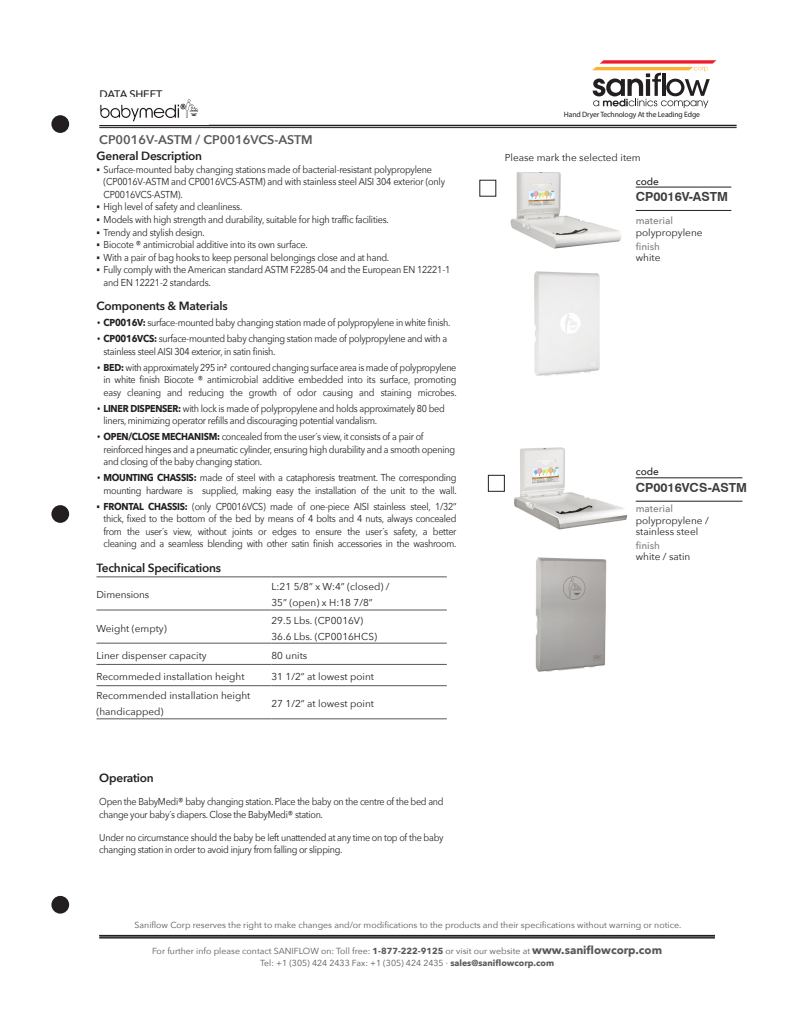
<style>
.page{position:relative;width:798px;height:1028px;background:#fff}
.page>*{position:absolute;margin:0;border:0;box-sizing:border-box;transform-origin:0 0}
.base{font:600 12.5px "Avenir Next";color:#57585a}
.codigos{font:700 12.5px "Swiss 721 BT";color:#3e3e3f}
.ladillo{font:600 11.88px "Avenir Next";letter-spacing:-.02em;color:#231f20}
.titular{font:500 10.88px "Avenir Next";letter-spacing:-.02em;color:#231f20}
.ladillo-2{font:10px/12.5px "Avenir Next";letter-spacing:-.03em;color:#231f20;scale:.9 1}
.base-2{font:10px "Avenir Next";color:#231f20}
.matt_acabado{font:10px "Avenir Next";color:#231f20}
.code_titular{font:500 10px "Avenir Next";color:#808285}
.bullets{font:10px "Avenir Next";color:#231f20}
.code{font:10px "Avenir Next";color:#231f20}
.code-2{font:500 10px "Avenir Next";color:#231f20}
.t1{font:8.75px/12.5px "Avenir Next";color:#57585a;text-align:center}
.t2{font:7.75px "Myriad Pro";letter-spacing:-.02em;color:#231f20}
.s1{font-family:"Swiss 721 BT";font-size:8.75px}
.s2{font-weight:700}
.s3{font-weight:700;font-size:11.25px}
</style>
<div class="page">
<hr style="left:96px;top:576px;width:175px;height:1px;background:#57585a">
<hr style="left:271px;top:576px;width:175px;height:1px;background:#57585a">
<hr style="left:96px;top:610px;width:175px;height:1px;background:#57585a">
<hr style="left:271px;top:610px;width:175px;height:1px;background:#57585a">
<hr style="left:96px;top:643px;width:175px;height:1px;background:#57585a">
<hr style="left:271px;top:643px;width:175px;height:1px;background:#57585a">
<hr style="left:96px;top:664px;width:175px;height:1px;background:#57585a">
<hr style="left:271px;top:664px;width:175px;height:1px;background:#57585a">
<hr style="left:96px;top:685px;width:175px;height:1px;background:#57585a">
<hr style="left:271px;top:685px;width:175px;height:1px;background:#57585a">
<hr style="left:96px;top:718px;width:175px;height:1px;background:#57585a">
<hr style="left:271px;top:718px;width:175px;height:1px;background:#57585a">
<hr style="left:635px;top:187px;width:96px;height:1px;background:#231f20">
<hr style="left:635px;top:210px;width:96px;height:1px;background:#231f20">
<hr style="left:635px;top:477px;width:107px;height:1px;background:#231f20">
<hr style="left:635px;top:501px;width:107px;height:1px;background:#231f20">
<svg style="left:592px;top:60px;width:124px;height:48px"></svg>
<hr style="left:99px;top:127px;width:637px;height:1px;background:#231f20">
<hr style="left:99px;top:125px;width:637px;height:1px;background:#231f20">
<hr style="left:99px;top:937px;width:615px;height:1px;background:#231f20">
<hr style="left:99px;top:935px;width:615px;height:1px;background:#231f20">
<div style="left:488px;top:475px;width:16px;height:16px;border:1px solid #231f20"></div>
<div style="left:51px;top:115px;width:18px;height:18px;background:#231f20;border-radius:50%"></div>
<div style="left:51px;top:505px;width:18px;height:18px;background:#231f20;border-radius:50%"></div>
<div style="left:51px;top:896px;width:18px;height:17px;background:#231f20;border-radius:50%"></div>
<img style="left:510px;top:173px;width:111px;height:76px">
<img style="left:514px;top:447px;width:114px;height:82px">
<img style="left:534px;top:271px;width:66px;height:105px">
<img style="left:535px;top:557px;width:72px;height:115px">
<img style="left:100px;top:99px;width:99px;height:23px">
<p class="titular" style="left:99px;top:85px;width:64px">DATA SHEET</p>
<p class="base" style="left:99px;top:129px;width:215px">CP0016V-ASTM / CP0016VCS-ASTM</p>
<p class="ladillo" style="left:96px;top:146px;width:107px">General Description</p>
<p class="ladillo-2" style="left:103px;top:163px;width:381px;text-indent:-7px">▪ Surface-mounted baby changing stations made of bacterial-resistant polypropylene (CP0016V-ASTM and CP0016VCS-ASTM) and with stainless steel AISI 304 exterior (only<br>CP0016VCS-ASTM).</p>
<p class="ladillo-2" style="left:96px;top:200px;width:164px">▪ High level of safety and cleanliness.</p>
<p class="ladillo-2" style="left:96px;top:213px;width:326px">▪ Models with high strength and durability, suitable for high traffic facilities.</p>
<p class="ladillo-2" style="left:96px;top:225px;width:122px">▪ Trendy and stylish design.</p>
<p class="ladillo-2" style="left:96px;top:238px;width:236px">▪ Biocote ® antimicrobial additive into its own surface.</p>
<p class="ladillo-2" style="left:96px;top:250px;width:327px">▪ With a pair of bag hooks to keep personal belongings close and at hand.</p>
<p class="ladillo-2" style="left:103px;top:263px;width:386px;text-indent:-7px">▪ Fully comply with the American standard ASTM F2285-04 and the European EN 12221-1 and EN 12221-2 standards.</p>
<p class="ladillo" style="left:96px;top:295px;width:133px">Components &amp; Materials</p>
<p class="ladillo-2" style="left:96px;top:316px;width:394px"><span class="s1">•</span> <span class="s2">CP0016V:</span> surface-mounted baby changing station made of polypropylene in white finish.</p>
<p class="ladillo-2" style="left:103px;top:332px;width:383px;text-indent:-7px"><span class="s1">•</span> <span class="s2">CP0016VCS:</span> surface-mounted baby changing station made of polypropylene and with a stainless steel AISI 304 exterior, in satin finish.</p>
<p class="ladillo-2" style="left:103px;top:360px;width:394px;text-align:justify;text-indent:-7px"><span class="s1">•</span> <span class="s2">BED:</span> with approximately 295 in² contoured changing surface area is made of polypropylene in white finish Biocote ® antimicrobial additive embedded into its surface, promoting easy cleaning and reducing the growth of odor causing and staining microbes.</p>
<p class="ladillo-2" style="left:103px;top:401px;width:380px;text-indent:-7px"><span class="s1">•</span> <span class="s2">LINER DISPENSER:</span> with lock is made of polypropylene and holds approximately 80 bed liners, minimizing operator refills and discouraging potential vandalism.</p>
<p class="ladillo-2" style="left:103px;top:430px;width:392px;text-indent:-7px"><span class="s1">•</span> <span class="s2">OPEN/CLOSE MECHANISM:</span> concealed from the user´s view, it consists of a pair of reinforced hinges and a pneumatic cylinder, ensuring high durability and a smooth opening and closing of the baby changing station.</p>
<p class="ladillo-2" style="left:96px;top:471px;width:401px;text-align:right"><span class="s1">•</span> <span class="s2">MOUNTING CHASSIS:</span> made of steel with a cataphoresis treatment. The corresponding mounting hardware is supplied, making easy the installation of the unit to the wall.</p>
<p class="ladillo-2" style="left:103px;top:499px;width:393px;text-align:justify;text-indent:-7px">▪ <span class="s2">FRONTAL CHASSIS:</span> (only CP0016VCS) made of one-piece AISI stainless steel, 1/32” thick, fixed to the bottom of the bed by means of 4 bolts and 4 nuts, always concealed from the user´s view, without joints or edges to ensure the user´s safety, a better cleaning and a seamless blending with other satin finish accessories in the washroom.</p>
<p class="ladillo" style="left:96px;top:557px;width:126px">Technical Specifications</p>
<p class="base-2" style="left:96px;top:586px;width:54px">Dimensions</p>
<p class="base-2" style="left:271px;top:578px;width:120px">L:21 5/8” x W:4” (closed) /</p>
<p class="base-2" style="left:271px;top:594px;width:103px">35” (open) x H:18 7/8”</p>
<p class="base-2" style="left:96px;top:619px;width:72px">Weight (empty)</p>
<p class="base-2" style="left:271px;top:611px;width:93px">29.5 Lbs. (CP0016V)</p>
<p class="base-2" style="left:271px;top:627px;width:107px">36.6 Lbs. (CP0016HCS)</p>
<p class="base-2" style="left:96px;top:647px;width:112px">Liner dispenser capacity</p>
<p class="base-2" style="left:271px;top:647px;width:37px">80 units</p>
<p class="base-2" style="left:96px;top:668px;width:150px">Recommeded installation height</p>
<p class="base-2" style="left:271px;top:668px;width:104px">31 1/2” at lowest point</p>
<p class="base-2" style="left:96px;top:687px;width:155px">Recommended installation height</p>
<p class="base-2" style="left:96px;top:703px;width:68px">(handicapped)</p>
<p class="base-2" style="left:271px;top:695px;width:104px">27 1/2” at lowest point</p>
<p class="ladillo" style="left:99px;top:767px;width:56px">Operation</p>
<p class="ladillo-2" style="left:99px;top:795px;width:384px">Open the BabyMedi® baby changing station. Place the baby on the centre of the bed and change your baby´s diapers. Close the BabyMedi® station.</p>
<p class="ladillo-2" style="left:99px;top:830px;width:384px">Under no circumstance should the baby be left unattended at any time on top of the baby changing station in order to avoid injury from falling or slipping.</p>
<p class="t2" style="left:563px;top:110px;width:138px">Hand Dryer Technology At the Leading Edge</p>
<p class="bullets" style="left:504px;top:149px;width:137px">Please mark the selected item</p>
<p class="code-2" style="left:635px;top:173px;width:25px">code</p>
<p class="code_titular" style="left:635px;top:212px;width:39px">material</p>
<p class="code" style="left:635px;top:224px;width:68px">polypropylene</p>
<p class="code_titular" style="left:635px;top:238px;width:26px">finish</p>
<p class="matt_acabado" style="left:635px;top:249px;width:26px">white</p>
<p class="codigos" style="left:635px;top:189px;width:94px">CP0016V-ASTM</p>
<p class="code-2" style="left:635px;top:463px;width:25px">code</p>
<p class="code_titular" style="left:635px;top:500px;width:39px">material</p>
<p class="matt_acabado" style="left:635px;top:512px;width:74px">polypropylene /</p>
<p class="matt_acabado" style="left:635px;top:523px;width:64px">stainless steel</p>
<p class="code_titular" style="left:635px;top:537px;width:26px">finish</p>
<p class="matt_acabado" style="left:635px;top:548px;width:56px">white / satin</p>
<p class="codigos" style="left:635px;top:480px;width:113px">CP0016VCS-ASTM</p>
<p class="t1" style="left:135px;top:918px;width:548px">Saniflow Corp reserves the right to make changes and/or modifications to the products and their specifications without warning or notice.</p>
<p class="t1" style="left:152px;top:944px;width:511px">For further info please contact SANIFLOW on: Toll free: <span class="s2">1-877-222-9125</span> or visit our website at <span class="s3">www.saniflowcorp.com<br></span>Tel: +1 (305) 424 2433 Fax: +1 (305) 424 2435 · <span class="s2">sales@saniflowcorp.com</span></p>
</div>
